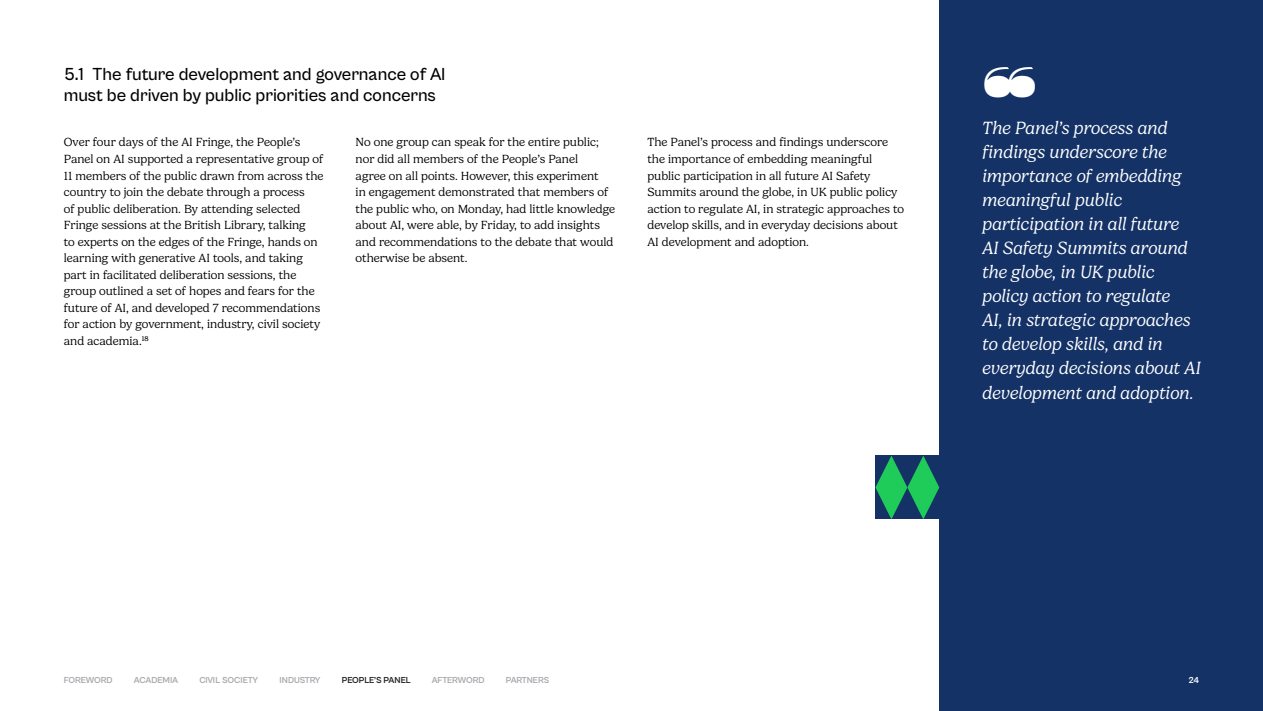
<style>
.page{position:relative;width:1263px;height:711px;background:#fff}
.page>*{position:absolute;margin:0;border:0;box-sizing:border-box;transform-origin:0 0}
._66{font:300 45px "Work Sans";color:#fff}
.Pull_quote_text{font:italic 300 18px/24px "Gelica";color:#fff}
.Heading_2{font:700 18px/21px "Cabinet Grotesk Variable";color:#000}
.t1{font:300 12px/16.5px "Gelica";color:#000}
.t2{font:700 9px "Cabinet Grotesk";letter-spacing:-.02em;color:#a8a9ad}
.t3{font:700 9px "Cabinet Grotesk";letter-spacing:-.015em;color:#231f20}
.Bread_crumbs{font:700 9px "Cabinet Grotesk";color:#fff}
</style>
<div class="page">
<div style="left:939px;top:0;width:324px;height:710px;background:#143266"></div>
<svg style="left:875px;top:455px;width:64px;height:64px;background:#197e5f"></svg>
<p class="Heading_2" style="left:64px;top:64px;width:383px">5.1 The future development and governance of AI must be driven by public priorities and concerns</p>
<p class="t1" style="left:64px;top:134px;width:261px">Over four days of the AI Fringe, the People’s Panel on AI supported a representative group of 11 members of the public drawn from across the country to join the debate through a process<br>of public deliberation. By attending selected Fringe sessions at the British Library, talking<br>to experts on the edges of the Fringe, hands on learning with generative AI tools, and taking part in facilitated deliberation sessions, the group outlined a set of hopes and fears for the future of AI, and developed 7 recommendations for action by government, industry, civil society and academia.<sup>18</sup></p>
<p class="t1" style="left:356px;top:134px;width:261px">No one group can speak for the entire public; nor did all members of the People’s Panel<br>agree on all points. However, this experiment<br>in engagement demonstrated that members of the public who, on Monday, had little knowledge about AI, were able, by Friday, to add insights and recommendations to the debate that would otherwise be absent.</p>
<p class="t1" style="left:647px;top:134px;width:258px">The Panel’s process and findings underscore the importance of embedding meaningful public participation in all future AI Safety Summits around the globe, in UK public policy action to regulate AI, in strategic approaches to develop skills, and in everyday decisions about AI development and adoption.</p>
<p class="_66" style="left:982px;top:49px;width:57px">❝</p>
<p class="Pull_quote_text" style="left:982px;top:116px;width:220px">The Panel’s process and findings underscore the importance of embedding meaningful public participation in all future<br>AI Safety Summits around the globe, in UK public policy action to regulate<br>AI, in strategic approaches to develop skills, and in everyday decisions about AI development and adoption.</p>
<p class="t2" style="left:64px;top:674px;width:50px">FOREWORD</p>
<p class="t2" style="left:134px;top:674px;width:46px">ACADEMIA</p>
<p class="t2" style="left:199px;top:674px;width:60px">CIVIL SOCIETY</p>
<p class="t2" style="left:279px;top:674px;width:43px">INDUSTRY</p>
<p class="t3" style="left:342px;top:674px;width:70px">PEOPLE’S PANEL</p>
<p class="t2" style="left:432px;top:674px;width:54px">AFTERWORD</p>
<p class="t2" style="left:506px;top:674px;width:45px">PARTNERS</p>
<p class="Bread_crumbs" style="left:1188px;top:674px;width:12px">24</p>
</div>
